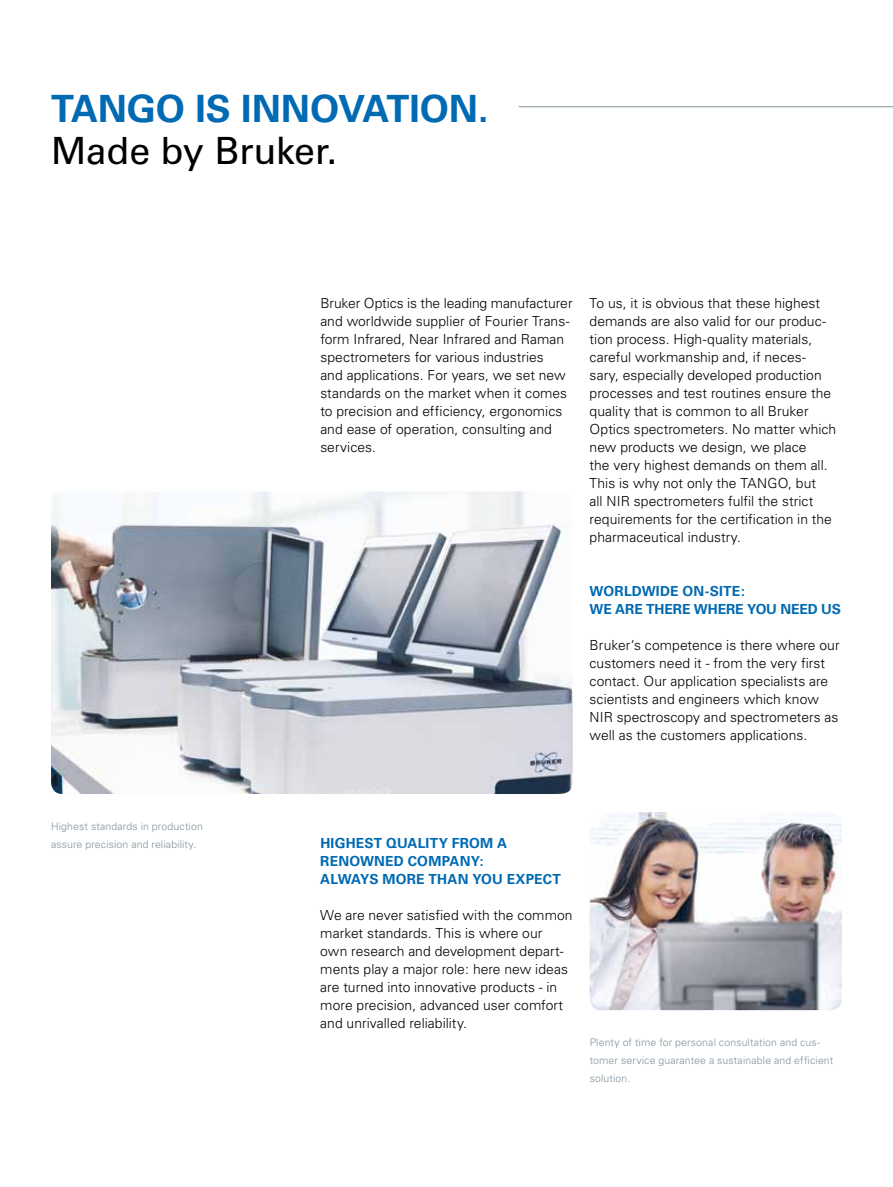
<style>
.page{position:relative;width:893px;height:1187px;background:#fff}
.page>*{position:absolute;margin:0;border:0;box-sizing:border-box;transform-origin:0 0}
.t1{font:700 37.5px "Univers";color:#006ab3}
.t2{font:37.5px "Univers";letter-spacing:-.01em;color:#000}
.t3{font:300 13.8px/18px "Univers";color:#000}
.t4{font:700 13.8px/18px "Univers";letter-spacing:.01em;color:#006ab3}
.t5{font:300 10.5px/18px "Univers";letter-spacing:.015em;color:#82939c}
</style>
<div class="page">
<img style="left:51px;top:491px;width:522px;height:303px">
<img style="left:590px;top:812px;width:252px;height:198px">
<hr style="left:519px;top:106px;width:374px;height:1px;background:#82939c">
<h1 class="t1" style="left:51px;top:86px;width:50px">TANGO</h1>
<h1 class="t1" style="left:195px;top:86px;width:82px">IS INNOVATION</h1>
<h1 class="t1" style="left:478px;top:86px;width:12px">.</h1>
<h1 class="t2" style="left:51px;top:128px;width:288px">Made by Bruker.</h1>
<p class="t5" style="left:51px;top:817px;width:153px">Highest standards in production assure precision and reliability.</p>
<p class="t3" style="left:320px;top:294px;width:254px">Bruker Optics is the leading manufacturer and worldwide supplier of Fourier Trans&shy;form Infrared, Near Infrared and Raman spectrometers for various industries<br>and applications. For years, we set new standards on the market when it comes to precision and efficiency, ergonomics and ease of operation, consulting and services.</p>
<p class="t3" style="left:590px;top:294px;width:248px">To us, it is obvious that these highest demands are also valid for our produc&shy;tion process. High-quality materials, careful workmanship and, if neces&shy;sary, especially developed production processes and test routines ensure the quality that is common to all Bruker Optics spectrometers. No matter which new products we design, we place<br>the very highest demands on them all.<br>This is why not only the TANGO, but<br>all NIR spectrometers fulfil the strict requirements for the certification in the pharmaceutical industry.</p>
<p class="t4" style="left:590px;top:582px;width:12px">WORL</p>
<p class="t4" style="left:632px;top:582px;width:87px">DWIDE ON-SITE</p>
<p class="t4" style="left:741px;top:582px;width:5px">:</p>
<p class="t4" style="left:590px;top:600px;width:36px">WE ARE</p>
<p class="t4" style="left:646px;top:600px;width:10px">THERE</p>
<p class="t4" style="left:694px;top:600px;width:24px">WHERE</p>
<p class="t4" style="left:747px;top:600px;width:43px">YOU NEE</p>
<p class="t4" style="left:808px;top:600px;width:24px">D US</p>
<p class="t3" style="left:590px;top:636px;width:251px">Bruker‘s competence is there where our customers need it - from the very first contact. Our application specialists are scientists and engineers which know NIR spectroscopy and spectrometers as well as the customers applications.</p>
<p class="t4" style="left:320px;top:834px;width:20px">HIGHEST</p>
<p class="t4" style="left:386px;top:834px;width:20px">QUALIT</p>
<p class="t4" style="left:439px;top:834px;width:68px">Y FROM A</p>
<p class="t4" style="left:320px;top:852px;width:11px">RENO</p>
<p class="t4" style="left:320px;top:852px;width:165px;text-indent:40px">WNED COMPANY:<br>ALWAYS MORE</p>
<p class="t4" style="left:429px;top:870px;width:11px">THAN</p>
<p class="t4" style="left:472px;top:870px;width:72px">YOU EXPECT</p>
<p class="t3" style="left:320px;top:906px;width:254px">We are never satisfied with the common market standards. This is where our own research and development depart&shy;ments play a major role: here new ideas are turned into innovative products - in more precision, advanced user comfort and unrivalled reliability.</p>
<p class="t5" style="left:590px;top:1033px;width:245px">Plenty of time for personal consultation and cus&shy;tomer service guarantee a sustainable and efficient solution.</p>
</div>
